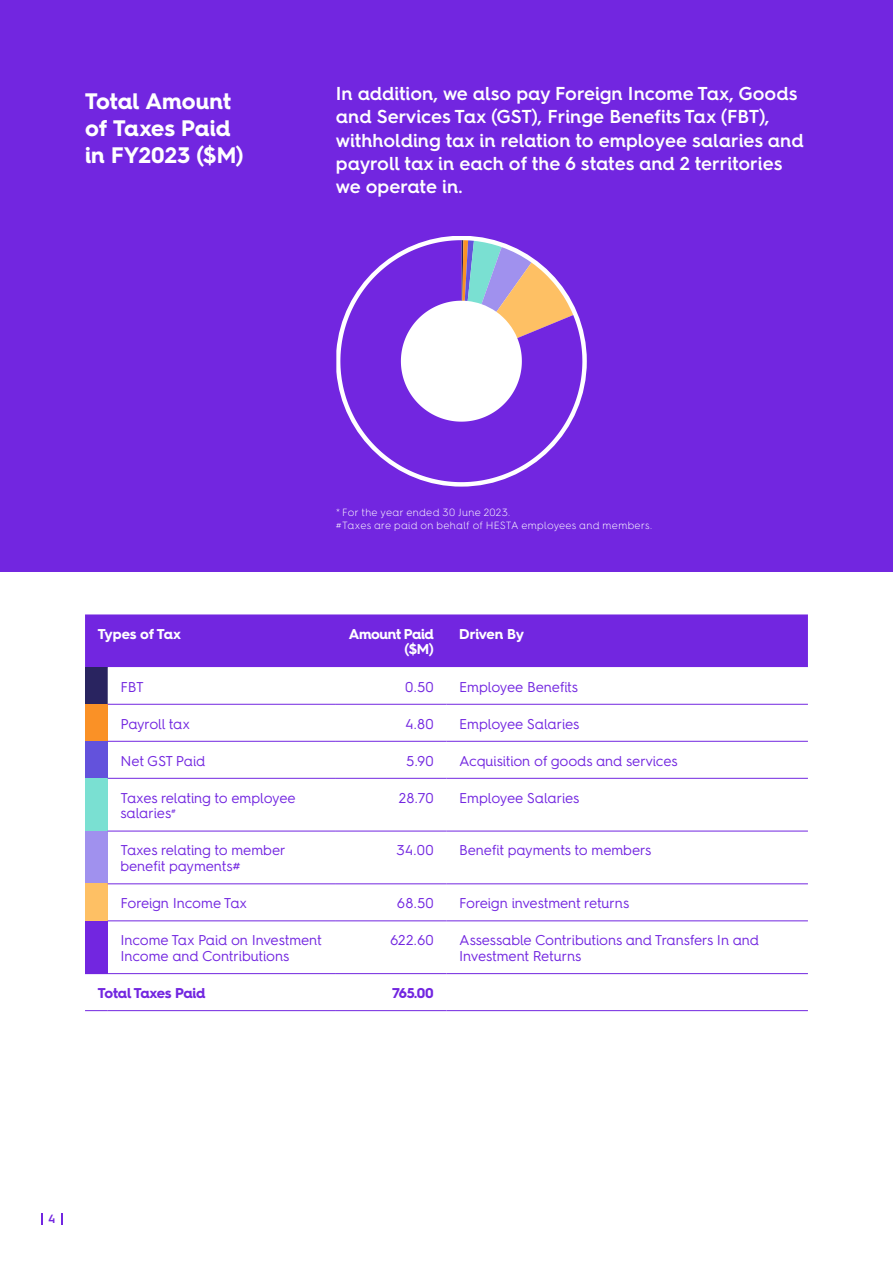
<style>
.page{position:relative;width:893px;height:1263px;background:#fff}
.page>*{position:absolute;margin:0;border:0;box-sizing:border-box;transform-origin:0 0}
.t1{font:700 22.5px/27px "Hurme Geometric Sans 4";color:#fff}
.t2{font:600 18.75px/23.2px "Hurme Geometric Sans 4";color:#fff}
.t3{font:14.25px/15.8px "Hurme Geometric Sans 4";letter-spacing:-.01em;color:#7226e0}
.t4{font:700 14.25px/15.8px "Hurme Geometric Sans 4";letter-spacing:-.02em;color:#fff;text-align:right}
.t5{font:700 14.25px "Hurme Geometric Sans 4";letter-spacing:-.015em;color:#7226e0}
.t6{font:600 12px "Hurme Geometric Sans 4";color:#7226e0}
.t7{font:300 10.5px/13px "Hurme Geometric Sans 4";letter-spacing:.02em;color:#fff}
</style>
<div class="page">
<div style="left:0;top:0;width:893px;height:572px;background:#7226e0"></div>
<div style="left:85px;top:614px;width:723px;height:53px;background:#7226e0"></div>
<div style="left:85px;top:667px;width:23px;height:37px;background:#292460"></div>
<svg style="left:108px;top:667px;width:700px;height:255px"></svg>
<div style="left:85px;top:704px;width:23px;height:37px;background:#fa9126"></div>
<div style="left:85px;top:741px;width:23px;height:37px;background:#6352dc"></div>
<div style="left:85px;top:778px;width:23px;height:53px;background:#7ae0d2"></div>
<div style="left:85px;top:831px;width:23px;height:53px;background:#a091ee"></div>
<div style="left:85px;top:884px;width:23px;height:37px;background:#fec064"></div>
<div style="left:85px;top:921px;width:23px;height:53px;background:#7226e0"></div>
<hr style="left:108px;top:973px;width:228px;height:1px;background:#7226e0">
<hr style="left:336px;top:973px;width:110px;height:1px;background:#7226e0">
<hr style="left:446px;top:973px;width:362px;height:1px;background:#7226e0">
<svg style="left:85px;top:1010px;width:23px;height:1px"></svg>
<hr style="left:108px;top:1010px;width:228px;height:1px;background:#7226e0">
<hr style="left:336px;top:1010px;width:110px;height:1px;background:#7226e0">
<hr style="left:446px;top:1010px;width:362px;height:1px;background:#7226e0">
<hr style="left:108px;top:704px;width:228px;height:1px;background:#7226e0">
<hr style="left:336px;top:704px;width:110px;height:1px;background:#7226e0">
<hr style="left:446px;top:704px;width:362px;height:1px;background:#7226e0">
<hr style="left:108px;top:741px;width:228px;height:1px;background:#7226e0">
<hr style="left:336px;top:741px;width:110px;height:1px;background:#7226e0">
<hr style="left:446px;top:741px;width:362px;height:1px;background:#7226e0">
<hr style="left:108px;top:778px;width:228px;height:1px;background:#7226e0">
<hr style="left:336px;top:778px;width:110px;height:1px;background:#7226e0">
<hr style="left:446px;top:778px;width:362px;height:1px;background:#7226e0">
<hr style="left:108px;top:831px;width:228px;height:1px;background:#7226e0">
<hr style="left:336px;top:831px;width:110px;height:1px;background:#7226e0">
<hr style="left:446px;top:831px;width:362px;height:1px;background:#7226e0">
<hr style="left:108px;top:883px;width:228px;height:1px;background:#7226e0">
<hr style="left:336px;top:883px;width:110px;height:1px;background:#7226e0">
<hr style="left:446px;top:883px;width:362px;height:1px;background:#7226e0">
<hr style="left:108px;top:920px;width:228px;height:1px;background:#7226e0">
<hr style="left:336px;top:920px;width:110px;height:1px;background:#7226e0">
<hr style="left:446px;top:920px;width:362px;height:1px;background:#7226e0">
<svg style="left:336px;top:236px;width:251px;height:251px"></svg>
<svg style="left:340px;top:240px;width:242px;height:242px"></svg>
<svg style="left:41px;top:1213px;width:1px;height:12px"></svg>
<svg style="left:61px;top:1213px;width:2px;height:12px"></svg>
<h1 class="t1" style="left:85px;top:87px;width:160px">Total Amount of Taxes Paid in FY2023 ($M)</h1>
<h2 class="t2" style="left:336px;top:82px;width:469px">In addition, we also pay Foreign Income Tax, Goods and Services Tax (GST), Fringe Benefits Tax (FBT), withholding tax in relation to employee salaries and payroll tax in each of the 6 states and 2 territories we operate in.</h2>
<p class="t7" style="left:336px;top:506px;width:318px">* For the year ended 30 June 2023.<br>#Taxes are paid on behalf of HESTA employees and members.</p>
<p class="t4" style="left:98px;top:626px;width:85px">Types of Tax</p>
<p class="t4" style="left:349px;top:626px;width:87px">Amount Paid ($M)</p>
<p class="t4" style="left:459px;top:626px;width:66px">Driven By</p>
<p class="t3" style="left:120px;top:678px;width:25px">FBT</p>
<p class="t3" style="left:405px;top:678px;width:30px">0.50</p>
<p class="t3" style="left:459px;top:678px;width:120px">Employee Benefits</p>
<p class="t3" style="left:120px;top:715px;width:71px">Payroll tax</p>
<p class="t3" style="left:405px;top:715px;width:30px">4.80</p>
<p class="t3" style="left:459px;top:715px;width:122px">Employee Salaries</p>
<p class="t3" style="left:120px;top:752px;width:86px">Net GST Paid</p>
<p class="t3" style="left:406px;top:752px;width:29px">5.90</p>
<p class="t3" style="left:459px;top:752px;width:220px">Acquisition of goods and services</p>
<p class="t3" style="left:121px;top:789px;width:177px">Taxes relating to employee salaries<sup>#</sup></p>
<p class="t3" style="left:399px;top:789px;width:36px">28.70</p>
<p class="t3" style="left:459px;top:789px;width:122px">Employee Salaries</p>
<p class="t3" style="left:120px;top:842px;width:167px">Taxes relating to member benefit payments#</p>
<p class="t3" style="left:396px;top:842px;width:39px">34.00</p>
<p class="t3" style="left:459px;top:842px;width:194px">Benefit payments to members</p>
<p class="t3" style="left:120px;top:895px;width:128px">Foreign Income Tax</p>
<p class="t3" style="left:397px;top:895px;width:38px">68.50</p>
<p class="t3" style="left:459px;top:895px;width:172px">Foreign investment returns</p>
<p class="t3" style="left:120px;top:932px;width:203px">Income Tax Paid on Investment<br>Income and Contributions</p>
<p class="t3" style="left:390px;top:932px;width:45px">622.60</p>
<p class="t3" style="left:459px;top:932px;width:301px">Assessable Contributions and Transfers In and<br>Investment Returns</p>
<p class="t5" style="left:98px;top:983px;width:109px">Total Taxes Paid</p>
<p class="t5" style="left:392px;top:983px;width:43px">765.00</p>
<p class="t6" style="left:48px;top:1211px;width:9px">4</p>
</div>
